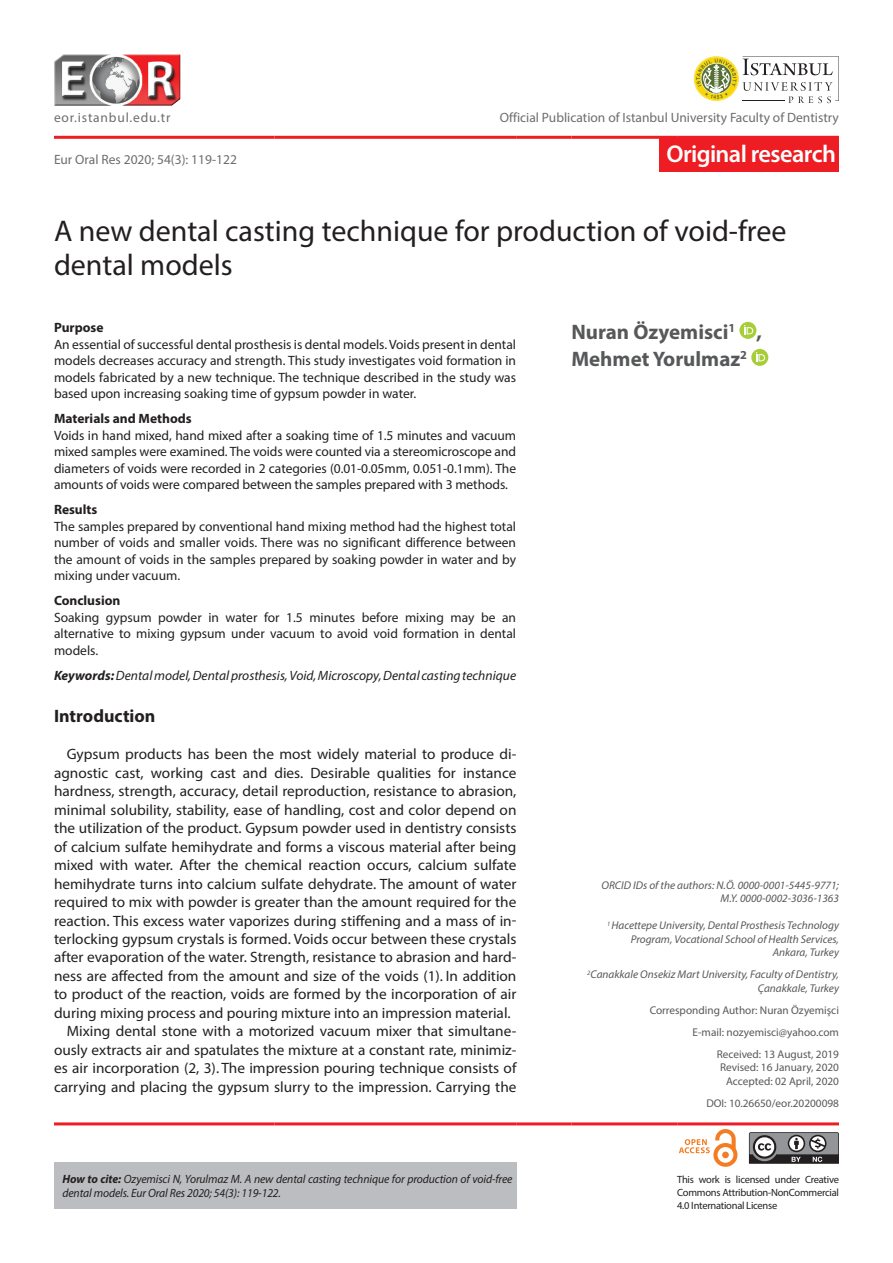
<style>
.page{position:relative;width:893px;height:1263px;background:#fff}
.page>*{position:absolute;margin:0;border:0;box-sizing:border-box;transform-origin:0 0}
.t1{font:30px/34.5px "Myriad Pro";color:#231f20}
.t2{font:600 24.3px "Myriad Pro";letter-spacing:-.025em;color:#fff}
.t3{font:700 21px/27px "Myriad Pro";color:#57585a}
.t4{font:700 18px "Myriad Pro";color:#231f20}
.t5{font:15px "Myriad Pro";color:#231f20}
.t6{font:13.5px/16.5px "Myriad Pro";color:#231f20;text-align:justify}
.t7{font:13.5px "Myriad Pro";color:#6c6d70}
.t8{font:italic 13.5px "Myriad Pro";color:#231f20}
.t9{font:700 13.5px "Myriad Pro";color:#231f20}
.t10{font:13.5px "Myriad Pro";letter-spacing:.06em;color:#6c6d70}
.t11{font:italic 12px/14.4px "Myriad Pro";letter-spacing:-.01em;color:#231f20}
.t12{font:italic 11.25px/13.5px "Myriad Pro";color:#57585a;text-align:right}
.t13{font:11.25px/22px "Myriad Pro";color:#57585a;text-align:right}
.t14{font:10.5px/12.6px "Myriad Pro";letter-spacing:-.025em;color:#231f20;text-align:justify}
.s1{font-weight:700}
</style>
<div class="page">
<div style="left:659px;top:137px;width:180px;height:34px;background:#ee1d23"></div>
<div style="left:54px;top:1162px;width:463px;height:46px;background:#bcbdc0"></div>
<hr style="left:54px;top:136px;width:220px;height:3px;background:#ee1d23">
<hr style="left:274px;top:136px;width:243px;height:3px;background:#ee1d23">
<hr style="left:517px;top:136px;width:54px;height:3px;background:#ee1d23">
<hr style="left:571px;top:136px;width:88px;height:3px;background:#ee1d23">
<hr style="left:659px;top:136px;width:18px;height:3px;background:#ee1d23">
<hr style="left:677px;top:136px;width:162px;height:3px;background:#ee1d23">
<hr style="left:571px;top:1122px;width:88px;height:3px;background:#ee1d23">
<hr style="left:659px;top:1122px;width:18px;height:3px;background:#ee1d23">
<hr style="left:677px;top:1122px;width:162px;height:3px;background:#ee1d23">
<hr style="left:54px;top:1122px;width:220px;height:3px;background:#ee1d23">
<hr style="left:274px;top:1122px;width:243px;height:3px;background:#ee1d23">
<hr style="left:517px;top:1122px;width:54px;height:3px;background:#ee1d23">
<img style="left:54px;top:54px;width:127px;height:51px">
<svg style="left:694px;top:56px;width:145px;height:47px"></svg>
<svg style="left:739px;top:322px;width:17px;height:17px"></svg>
<svg style="left:744px;top:325px;width:9px;height:9px"></svg>
<svg style="left:751px;top:349px;width:17px;height:17px"></svg>
<svg style="left:756px;top:352px;width:9px;height:9px"></svg>
<svg style="left:749px;top:1132px;width:90px;height:32px;background:#787779"></svg>
<svg style="left:679px;top:1129px;width:58px;height:38px"></svg>
<p class="t10" style="left:54px;top:110px;width:118px">eor.istanbul.edu.tr</p>
<p class="t7" style="left:500px;top:110px;width:341px">Official Publication of Istanbul University Faculty of Dentistry</p>
<p class="t7" style="left:54px;top:152px;width:184px">Eur Oral Res 2020; 54(3): 119-122</p>
<h2 class="t2" style="left:666px;top:138px;width:171px">Original research</h2>
<h1 class="t1" style="left:54px;top:213px;width:734px">A new dental casting technique for production of void-free dental models</h1>
<p class="t9" style="left:54px;top:319px;width:51px">Purpose</p>
<p class="t6" style="left:54px;top:335px;width:464px">An essential of successful dental prosthesis is dental models. Voids present in dental models decreases accuracy and strength. This study investigates void formation in models fabricated by a new technique. The technique described in the study was based upon increasing soaking time of gypsum powder in water.</p>
<p class="t9" style="left:54px;top:410px;width:139px">Materials and Methods</p>
<p class="t6" style="left:54px;top:426px;width:464px">Voids in hand mixed, hand mixed after a soaking time of 1.5 minutes and vacuum mixed samples were examined. The voids were counted via a stereomicroscope and diameters of voids were recorded in 2 categories (0.01-0.05mm, 0.051-0.1mm). The amounts of voids were compared between the samples prepared with 3 methods.</p>
<p class="t9" style="left:54px;top:501px;width:45px">Results</p>
<p class="t6" style="left:54px;top:517px;width:464px">The samples prepared by conventional hand mixing method had the highest total number of voids and smaller voids. There was no significant difference between the amount of voids in the samples prepared by soaking powder in water and by mixing under vacuum.</p>
<p class="t9" style="left:54px;top:592px;width:68px">Conclusion</p>
<p class="t6" style="left:54px;top:608px;width:464px">Soaking gypsum powder in water for 1.5 minutes before mixing may be an alternative to mixing gypsum under vacuum to avoid void formation in dental models.</p>
<p class="t8" style="left:54px;top:667px;width:464px"><span class="s1">Keywords:</span> Dental model, Dental prosthesis, Void, Microscopy, Dental casting technique</p>
<p class="t4" style="left:54px;top:705px;width:103px">Introduction</p>
<p class="t5" style="left:67px;top:745px;width:451px">Gypsum products has been the most widely material to produce di-</p>
<p class="t5" style="left:54px;top:763px;width:464px">agnostic cast, working cast and dies. Desirable qualities for instance</p>
<p class="t5" style="left:54px;top:782px;width:464px">hardness, strength, accuracy, detail reproduction, resistance to abrasion,</p>
<p class="t5" style="left:54px;top:800px;width:464px">minimal solubility, stability, ease of handling, cost and color depend on</p>
<p class="t5" style="left:54px;top:819px;width:464px">the utilization of the product. Gypsum powder used in dentistry consists</p>
<p class="t5" style="left:54px;top:837px;width:464px">of calcium sulfate hemihydrate and forms a viscous material after being</p>
<p class="t5" style="left:54px;top:856px;width:464px">mixed with water. After the chemical reaction occurs, calcium sulfate</p>
<p class="t5" style="left:54px;top:874px;width:464px">hemihydrate turns into calcium sulfate dehydrate. The amount of water</p>
<p class="t5" style="left:54px;top:893px;width:464px">required to mix with powder is greater than the amount required for the</p>
<p class="t5" style="left:54px;top:911px;width:464px">reaction. This excess water vaporizes during stiffening and a mass of in-</p>
<p class="t5" style="left:54px;top:930px;width:464px">terlocking gypsum crystals is formed. Voids occur between these crystals</p>
<p class="t5" style="left:54px;top:948px;width:464px">after evaporation of the water. Strength, resistance to abrasion and hard-</p>
<p class="t5" style="left:54px;top:966px;width:464px">ness are affected from the amount and size of the voids (1). In addition</p>
<p class="t5" style="left:54px;top:985px;width:464px">to product of the reaction, voids are formed by the incorporation of air</p>
<p class="t5" style="left:54px;top:1003px;width:458px">during mixing process and pouring mixture into an impression material.</p>
<p class="t5" style="left:67px;top:1022px;width:451px">Mixing dental stone with a motorized vacuum mixer that simultane-</p>
<p class="t5" style="left:54px;top:1040px;width:464px">ously extracts air and spatulates the mixture at a constant rate, minimiz-</p>
<p class="t5" style="left:54px;top:1059px;width:464px">es air incorporation (2, 3). The impression pouring technique consists of</p>
<p class="t5" style="left:54px;top:1077px;width:464px">carrying and placing the gypsum slurry to the impression. Carrying the</p>
<h3 class="t3" style="left:571px;top:318px;width:192px">Nuran Özyemisci<sup>1</sup> ,<br>Mehmet Yorulmaz<sup>2</sup></h3>
<p class="t12" style="left:601px;top:878px;width:239px">ORCID IDs of the authors: N.Ö. 0000-0001-5445-9771;<br>M.Y. 0000-0002-3036-1363</p>
<p class="t12" style="left:607px;top:919px;width:233px"><sup>1</sup> Hacettepe University, Dental Prosthesis Technology<br>Program, Vocational School of Health Services,<br>Ankara, Turkey</p>
<p class="t12" style="left:587px;top:968px;width:253px"><sup>2</sup>Canakkale Onsekiz Mart University, Faculty of Dentistry,<br>Çanakkale, Turkey</p>
<p class="t13" style="left:650px;top:999px;width:191px">Corresponding Author: Nuran Özyemişci<br>E-mail: nozyemisci@yahoo.com<br>Received: 13 August, 2019</p>
<p class="t13" style="left:720px;top:1061px;width:120px;line-height:13.5px;text-align:center">Revised: 16 January, 2020<br>Accepted: 02 April, 2020</p>
<p class="t13" style="left:706px;top:1092px;width:134px">DOI: 10.26650/eor.20200098</p>
<p class="t11" style="left:63px;top:1171px;width:452px"><span class="s1">How to cite:</span> Ozyemisci N, Yorulmaz M. A new dental casting technique for production of void-free dental models. Eur Oral Res 2020; 54(3): 119-122.</p>
<p class="t14" style="left:677px;top:1173px;width:163px">This work is licensed under Creative Commons Attribution-NonCommercial 4.0 International License</p>
</div>
